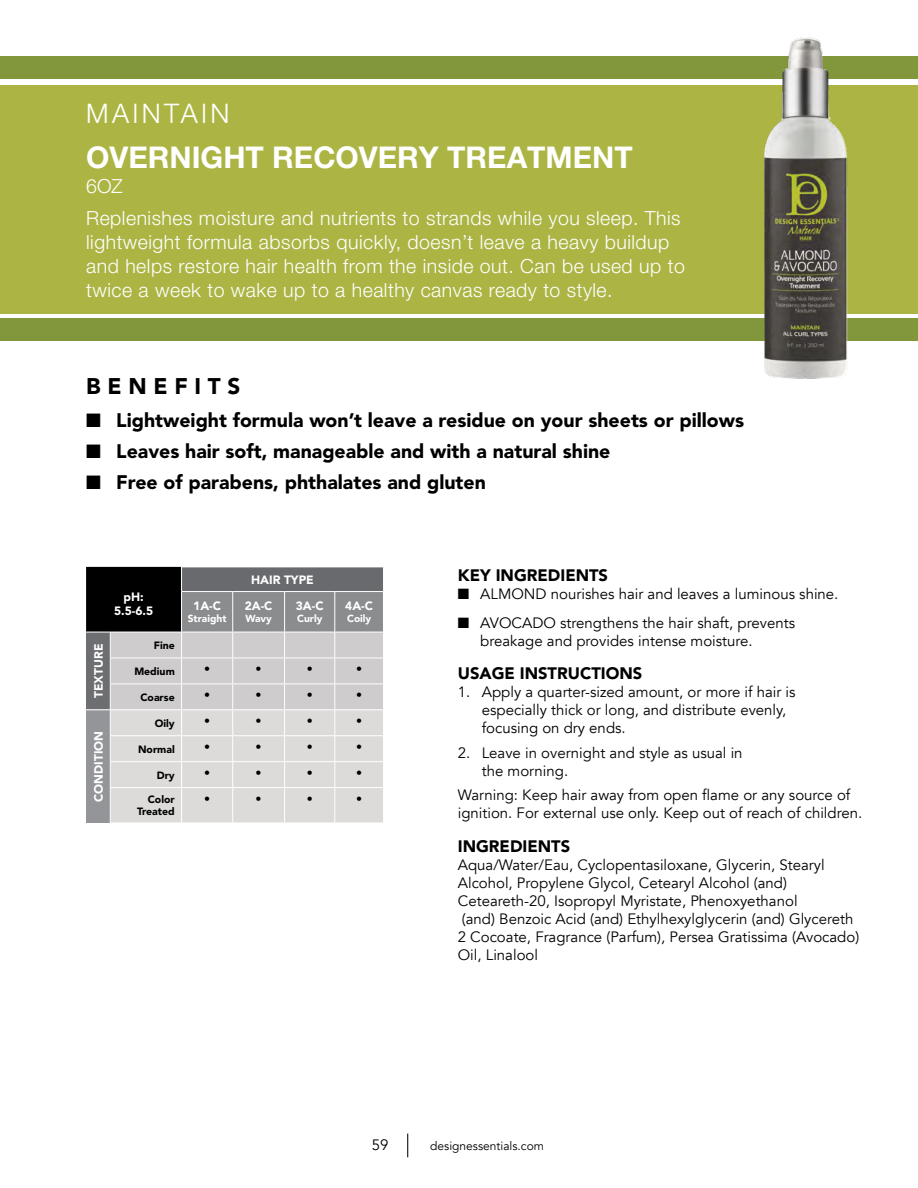
<style>
.page{position:relative;width:918px;height:1188px;background:#fff}
.page>*{position:absolute;margin:0;border:0;box-sizing:border-box;transform-origin:0 0}
.t1{font:700 30px "Helvetica Neue LT Pro";color:#fff}
.t2{font:300 27px "Helvetica Neue LT Pro";letter-spacing:.125em;color:#fff}
.t3{font:900 22.5px "Avenir";letter-spacing:.3em;color:#000}
.t4{font:300 19.5px/24px "Helvetica Neue LT Pro";letter-spacing:.025em;color:#fff}
.t5{font:900 19.5px "Avenir";color:#000}
.t6{font:900 16.5px "Avenir";color:#000}
.t7{font:15px/18px "Avenir";color:#000}
.t8{font:900 12px/14.4px "Avenir";color:#fff;text-align:center}
.t9{font:12px "Helvetica Neue LT Std";color:#000}
.t10{font:12px "Avenir";color:#000}
.t11{font:900 10.5px/12px "Avenir";color:#000;text-align:right}
.t12{font:900 10.2px "Avenir";color:#fff}
</style>
<div class="page">
<svg style="left:407px;top:1134px;width:1px;height:23px"></svg>
<div style="left:0;top:85px;width:918px;height:229px;background:#acb544"></div>
<div style="left:0;top:56px;width:918px;height:23px;background:#82973b"></div>
<div style="left:0;top:319px;width:918px;height:22px;background:#82973b"></div>
<img style="left:760px;top:37px;width:95px;height:342px">
<svg style="left:86px;top:567px;width:298px;height:256px;background:#b2b2b2"></svg>
<hr style="left:335px;top:735px;width:48px;height:1px;background:#fff">
<hr style="left:335px;top:761px;width:48px;height:1px;background:#fff">
<hr style="left:110px;top:788px;width:1px;height:35px;background:#fff">
<hr style="left:110px;top:787px;width:72px;height:1px;background:#fff">
<hr style="left:181px;top:788px;width:1px;height:35px;background:#fff">
<hr style="left:182px;top:787px;width:51px;height:1px;background:#fff">
<hr style="left:232px;top:788px;width:1px;height:35px;background:#fff">
<hr style="left:233px;top:787px;width:52px;height:1px;background:#fff">
<hr style="left:284px;top:788px;width:1px;height:35px;background:#fff">
<hr style="left:285px;top:787px;width:50px;height:1px;background:#fff">
<hr style="left:334px;top:788px;width:1px;height:35px;background:#fff">
<hr style="left:383px;top:788px;width:1px;height:35px;background:#fff">
<hr style="left:335px;top:787px;width:48px;height:1px;background:#fff">
<h2 class="t2" style="left:86px;top:97px;width:145px">MAINTAIN</h2>
<h1 class="t1" style="left:86px;top:138px;width:548px">OVERNIGHT RECOVERY TREATMENT</h1>
<h3 class="t4" style="left:86px;top:170px;width:596px;line-height:32.1px">6OZ<br>Replenishes moisture and nutrients to strands while you sleep. This</h3>
<h3 class="t4" style="left:86px;top:230px;width:600px">lightweight formula absorbs quickly, doesn’t leave a heavy buildup and helps restore hair health from the inside out. Can be used up to twice a week to wake up to a healthy canvas ready to style.</h3>
<h3 class="t3" style="left:86px;top:373px;width:156px">BENEFITS</h3>
<h3 class="t5" style="left:86px;top:408px;width:659px">■ Lightweight formula won’t leave a residue on your sheets or pillows</h3>
<h3 class="t5" style="left:86px;top:439px;width:526px">■ Leaves hair soft, manageable and with a natural shine</h3>
<h3 class="t5" style="left:86px;top:470px;width:401px">■ Free of parabens, phthalates and gluten</h3>
<p class="t8" style="left:114px;top:589px;width:41px">pH:<br>5.5-6.5</p>
<p class="t8" style="left:193px;top:599px;width:29px">1A-C</p>
<p class="t12" style="left:188px;top:613px;width:40px">Straight</p>
<p class="t8" style="left:251px;top:572px;width:64px">HAIR TYPE</p>
<p class="t8" style="left:245px;top:599px;width:29px">2A-C</p>
<p class="t12" style="left:245px;top:613px;width:28px">Wavy</p>
<p class="t8" style="left:296px;top:599px;width:29px">3A-C</p>
<p class="t12" style="left:297px;top:613px;width:27px">Curly</p>
<p class="t8" style="left:345px;top:599px;width:29px">4A-C</p>
<p class="t12" style="left:347px;top:613px;width:26px">Coily</p>
<p class="t8" style="left:91px;top:698px;width:56px;rotate:-90deg">TEXTURE</p>
<p class="t11" style="left:154px;top:639px;width:23px">Fine</p>
<p class="t11" style="left:134px;top:665px;width:42px">Medium</p>
<p class="t9" style="left:204px;top:662px;width:7px">•</p>
<p class="t9" style="left:256px;top:662px;width:7px">•</p>
<p class="t9" style="left:307px;top:662px;width:7px">•</p>
<p class="t9" style="left:356px;top:662px;width:7px">•</p>
<p class="t11" style="left:140px;top:691px;width:36px">Coarse</p>
<p class="t9" style="left:204px;top:688px;width:7px">•</p>
<p class="t9" style="left:256px;top:688px;width:7px">•</p>
<p class="t9" style="left:307px;top:688px;width:7px">•</p>
<p class="t9" style="left:356px;top:688px;width:7px">•</p>
<p class="t8" style="left:91px;top:802px;width:72px;rotate:-90deg">CONDITION</p>
<p class="t11" style="left:155px;top:717px;width:22px">Oily</p>
<p class="t9" style="left:204px;top:714px;width:7px">•</p>
<p class="t9" style="left:256px;top:714px;width:7px">•</p>
<p class="t9" style="left:307px;top:714px;width:7px">•</p>
<p class="t9" style="left:356px;top:714px;width:7px">•</p>
<p class="t11" style="left:138px;top:743px;width:38px">Normal</p>
<p class="t9" style="left:204px;top:740px;width:7px">•</p>
<p class="t9" style="left:256px;top:740px;width:7px">•</p>
<p class="t9" style="left:307px;top:740px;width:7px">•</p>
<p class="t9" style="left:356px;top:740px;width:7px">•</p>
<p class="t11" style="left:157px;top:769px;width:20px">Dry</p>
<p class="t9" style="left:204px;top:766px;width:7px">•</p>
<p class="t9" style="left:256px;top:766px;width:7px">•</p>
<p class="t9" style="left:307px;top:766px;width:7px">•</p>
<p class="t9" style="left:356px;top:766px;width:7px">•</p>
<p class="t11" style="left:137px;top:794px;width:39px">Color<br>Treated</p>
<p class="t9" style="left:204px;top:791px;width:7px">•</p>
<p class="t9" style="left:256px;top:791px;width:7px">•</p>
<p class="t9" style="left:307px;top:791px;width:7px">•</p>
<p class="t9" style="left:356px;top:791px;width:7px">•</p>
<p class="t6" style="left:458px;top:566px;width:152px">KEY INGREDIENTS</p>
<p class="t7" style="left:458px;top:585px;width:382px">■ ALMOND nourishes hair and leaves a luminous shine.</p>
<p class="t7" style="left:480px;top:614px;width:316px;text-indent:-22px">■ AVOCADO strengthens the hair shaft, prevents breakage and provides intense moisture.</p>
<p class="t6" style="left:458px;top:663px;width:186px">USAGE INSTRUCTIONS</p>
<p class="t7" style="left:482px;top:683px;width:315px;text-indent:-24px">1. Apply a quarter-sized amount, or more if hair is especially thick or long, and distribute evenly, focusing on dry ends.</p>
<p class="t7" style="left:482px;top:744px;width:262px;text-indent:-24px">2. Leave in overnight and style as usual in the morning.</p>
<p class="t7" style="left:458px;top:787px;width:406px">Warning: Keep hair away from open flame or any source of ignition. For external use only. Keep out of reach of children.</p>
<p class="t6" style="left:458px;top:836px;width:114px">INGREDIENTS</p>
<p class="t7" style="left:458px;top:856px;width:403px">Aqua/Water/Eau, Cyclopentasiloxane, Glycerin, Stearyl Alcohol, Propylene Glycol, Cetearyl Alcohol (and)<br>Ceteareth-20, Isopropyl Myristate, Phenoxyethanol<br>(and) Benzoic Acid (and) Ethylhexylglycerin (and) Glycereth 2 Cocoate, Fragrance (Parfum), Persea Gratissima (Avocado)<br>Oil, Linalool</p>
<p class="t7" style="left:372px;top:1136px;width:18px">59</p>
<p class="t10" style="left:430px;top:1139px;width:115px">designessentials.com</p>
</div>
